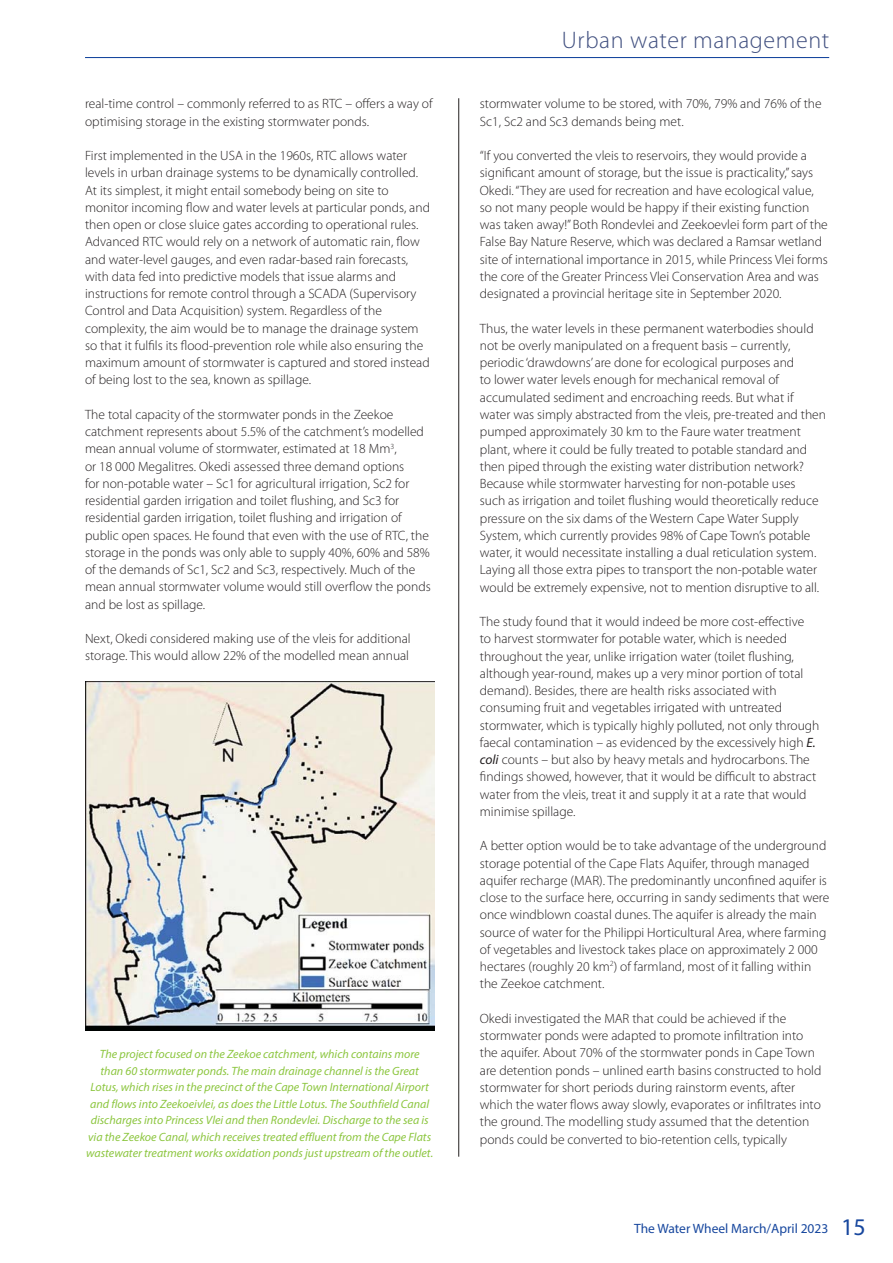
<style>
.page{position:relative;width:893px;height:1263px;background:#fff}
.page>*{position:absolute;margin:0;border:0;box-sizing:border-box;transform-origin:0 0}
.t1{font:300 24px "Myriad Pro";letter-spacing:.025em;color:#415080}
.t2{font:300 13.5px/17.2px "Myriad Pro";color:#231f20}
.t3{font:13.5px "Myriad Pro";color:#17479e}
.t4{font:italic 12px/16.5px "Myriad Pro";color:#8cc63f;text-align:center}
.s1{font-weight:400;font-style:italic}
.s2{font-size:24px}
</style>
<div class="page">
<hr style="left:85px;top:57px;width:744px;height:1px;background:#17479e">
<hr style="left:458px;top:98px;width:1px;height:1059px;background:#231f20">
<img style="left:85px;top:682px;width:349px;height:348px">
<p class="t2" style="left:85px;top:97px;width:349px">real-time control – commonly referred to as RTC – offers a way of optimising storage in the existing stormwater ponds.</p>
<p class="t2" style="left:85px;top:148px;width:346px">First implemented in the USA in the 1960s, RTC allows water levels in urban drainage systems to be dynamically controlled.<br>At its simplest, it might entail somebody being on site to monitor incoming flow and water levels at particular ponds, and then open or close sluice gates according to operational rules.<br>Advanced RTC would rely on a network of automatic rain, flow and water-level gauges, and even radar-based rain forecasts, with data fed into predictive models that issue alarms and instructions for remote control through a SCADA (Supervisory Control and Data Acquisition) system. Regardless of the complexity, the aim would be to manage the drainage system so that it fulfils its flood-prevention role while also ensuring the maximum amount of stormwater is captured and stored instead of being lost to the sea, known as spillage.</p>
<p class="t2" style="left:85px;top:407px;width:347px">The total capacity of the stormwater ponds in the Zeekoe catchment represents about 5.5% of the catchment’s modelled mean annual volume of stormwater, estimated at 18 Mm<sup>3</sup>,<br>or 18 000 Megalitres. Okedi assessed three demand options<br>for non-potable water – Sc1 for agricultural irrigation, Sc2 for residential garden irrigation and toilet flushing, and Sc3 for residential garden irrigation, toilet flushing and irrigation of public open spaces. He found that even with the use of RTC, the storage in the ponds was only able to supply 40%, 60% and 58% of the demands of Sc1, Sc2 and Sc3, respectively. Much of the mean annual stormwater volume would still overflow the ponds and be lost as spillage.</p>
<p class="t2" style="left:85px;top:631px;width:327px">Next, Okedi considered making use of the vleis for additional storage. This would allow 22% of the modelled mean annual</p>
<p class="t4" style="left:86px;top:1047px;width:349px">The project focused on the Zeekoe catchment, which contains more<br>than 60 stormwater ponds. The main drainage channel is the Great Lotus, which rises in the precinct of the Cape Town International Airport and flows into Zeekoeivlei, as does the Little Lotus. The Southfield Canal discharges into Princess Vlei and then Rondevlei. Discharge to the sea is via the Zeekoe Canal, which receives treated effluent from the Cape Flats wastewater treatment works oxidation ponds just upstream of the outlet.</p>
<h1 class="t1" style="left:562px;top:31px;width:269px">Urban water management</h1>
<p class="t2" style="left:480px;top:97px;width:343px">stormwater volume to be stored, with 70%, 79% and 76% of the<br>Sc1, Sc2 and Sc3 demands being met.</p>
<p class="t2" style="left:480px;top:148px;width:349px">“If you converted the vleis to reservoirs, they would provide a significant amount of storage, but the issue is practicality,” says Okedi. “They are used for recreation and have ecological value, so not many people would be happy if their existing function was taken away!” Both Rondevlei and Zeekoevlei form part of the False Bay Nature Reserve, which was declared a Ramsar wetland site of international importance in 2015, while Princess Vlei forms the core of the Greater Princess Vlei Conservation Area and was designated a provincial heritage site in September 2020.</p>
<p class="t2" style="left:480px;top:321px;width:348px">Thus, the water levels in these permanent waterbodies should not be overly manipulated on a frequent basis – currently, periodic ‘drawdowns’ are done for ecological purposes and<br>to lower water levels enough for mechanical removal of accumulated sediment and encroaching reeds. But what if water was simply abstracted from the vleis, pre-treated and then pumped approximately 30 km to the Faure water treatment plant, where it could be fully treated to potable standard and then piped through the existing water distribution network?<br>Because while stormwater harvesting for non-potable uses<br>such as irrigation and toilet flushing would theoretically reduce pressure on the six dams of the Western Cape Water Supply System, which currently provides 98% of Cape Town’s potable water, it would necessitate installing a dual reticulation system.<br>Laying all those extra pipes to transport the non-potable water would be extremely expensive, not to mention disruptive to all.</p>
<p class="t2" style="left:480px;top:614px;width:341px">The study found that it would indeed be more cost-effective<br>to harvest stormwater for potable water, which is needed throughout the year, unlike irrigation water (toilet flushing, although year-round, makes up a very minor portion of total demand). Besides, there are health risks associated with consuming fruit and vegetables irrigated with untreated stormwater, which is typically highly polluted, not only through faecal contamination – as evidenced by the excessively high <span class="s1">E. coli</span> counts – but also by heavy metals and hydrocarbons. The findings showed, however, that it would be difficult to abstract water from the vleis, treat it and supply it at a rate that would minimise spillage.</p>
<p class="t2" style="left:480px;top:839px;width:351px">A better option would be to take advantage of the underground storage potential of the Cape Flats Aquifer, through managed aquifer recharge (MAR). The predominantly unconfined aquifer is close to the surface here, occurring in sandy sediments that were once windblown coastal dunes. The aquifer is already the main source of water for the Philippi Horticultural Area, where farming of vegetables and livestock takes place on approximately 2 000 hectares (roughly 20 km<sup>2</sup>) of farmland, most of it falling within the Zeekoe catchment.</p>
<p class="t2" style="left:480px;top:1011px;width:343px">Okedi investigated the MAR that could be achieved if the stormwater ponds were adapted to promote infiltration into the aquifer. About 70% of the stormwater ponds in Cape Town are detention ponds – unlined earth basins constructed to hold stormwater for short periods during rainstorm events, after which the water flows away slowly, evaporates or infiltrates into the ground. The modelling study assumed that the detention ponds could be converted to bio-retention cells, typically</p>
<p class="t3" style="left:634px;top:1223px;width:233px">The Water Wheel March/April 2023 <span class="s2">15</span></p>
</div>
